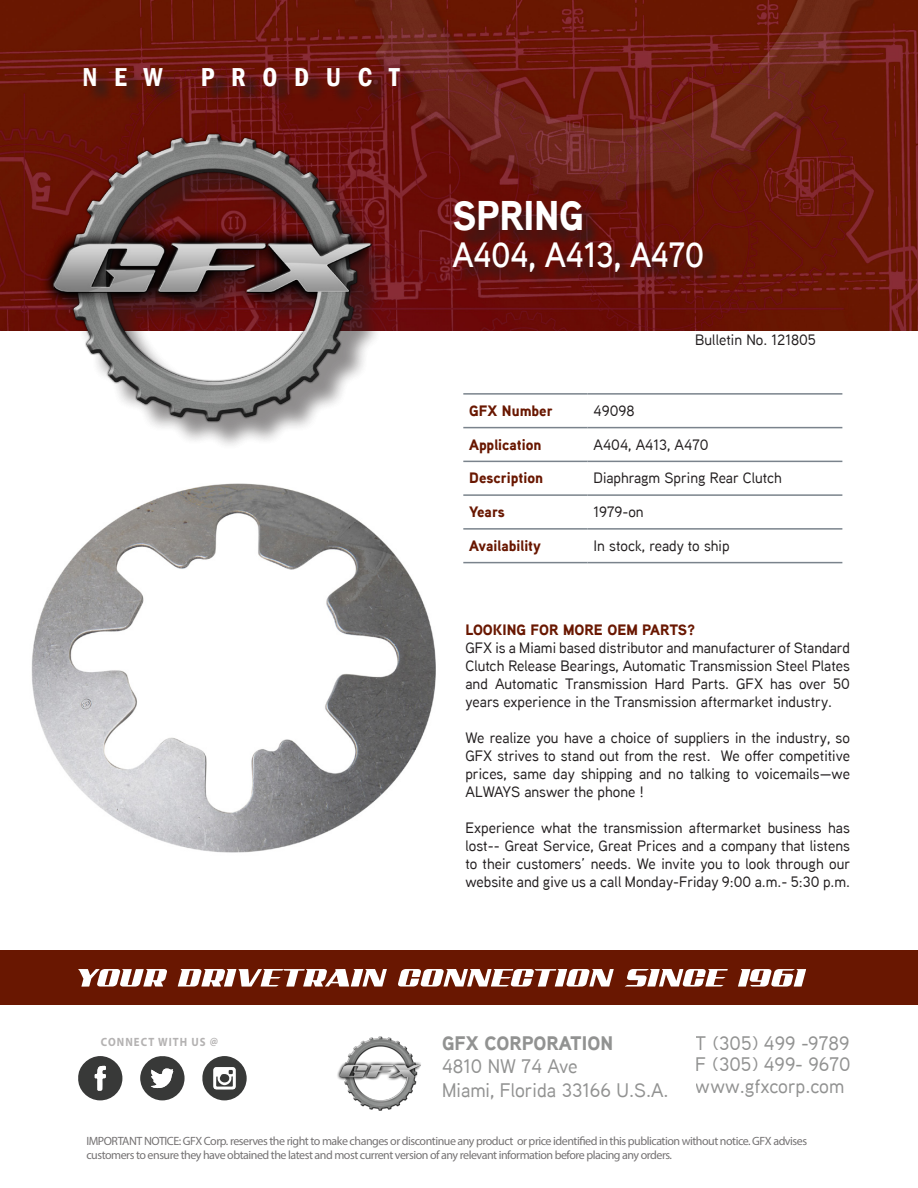
<style>
.page{position:relative;width:918px;height:1188px;background:#fff}
.page>*{position:absolute;margin:0;border:0;box-sizing:border-box;transform-origin:0 0}
.t1{font:900 41.4px "Aaux Next";letter-spacing:-.01em;color:#fff;scale:.94 1}
.t2{font:600 34.95px "Aaux Next";letter-spacing:-.01em;color:#fff;scale:.94 1}
.t3{font:600 condensed 26.7px "Franklin Gothic";letter-spacing:.625em;color:#fff}
.t4{font:500 19.5px/21.5px "Aaux Next";color:#383938;text-align:justify}
.t5{font:900 19.5px "Aaux Next";color:#383938}
.t6{font:500 15px/18px "Aaux Next";color:#231f20;text-align:justify}
.t7{font:900 15px "Aaux Next";color:#691701}
.t8{font:12px/14.4px "Myriad Pro";letter-spacing:-.04em;color:#231f20}
.t9{font:700 12px "Myriad Pro";letter-spacing:.1em;color:#b4b2b2;scale:.9 1}
</style>
<div class="page">
<img style="left:0;top:0;width:918px;height:330px">
<div style="left:86px;top:71px;width:332px;height:34px;background:#231f20;opacity:.75"></div>
<svg style="left:78px;top:1056px;width:45px;height:45px"></svg>
<svg style="left:140px;top:1056px;width:45px;height:45px"></svg>
<svg style="left:202px;top:1056px;width:45px;height:45px"></svg>
<img style="left:337px;top:1036px;width:84px;height:74px">
<img style="left:40px;top:132px;width:356px;height:199px">
<div style="left:49px;top:138px;width:352px;height:313px;background:#231f20;opacity:.3"></div>
<div style="left:0;top:950px;width:918px;height:55px;background:#691701"></div>
<svg style="left:78px;top:969px;width:728px;height:18px"></svg>
<img style="left:31px;top:483px;width:405px;height:370px">
<hr style="left:463px;top:393px;width:125px;height:2px;background:#7a838c">
<hr style="left:588px;top:393px;width:254px;height:2px;background:#7a838c">
<hr style="left:463px;top:427px;width:125px;height:1px;background:#7a838c">
<hr style="left:588px;top:427px;width:254px;height:1px;background:#7a838c">
<hr style="left:463px;top:461px;width:125px;height:1px;background:#7a838c">
<hr style="left:588px;top:461px;width:254px;height:1px;background:#7a838c">
<hr style="left:463px;top:494px;width:125px;height:2px;background:#7a838c">
<hr style="left:588px;top:494px;width:254px;height:2px;background:#7a838c">
<hr style="left:463px;top:528px;width:125px;height:2px;background:#7a838c">
<hr style="left:588px;top:528px;width:254px;height:2px;background:#7a838c">
<hr style="left:463px;top:562px;width:125px;height:1px;background:#7a838c">
<hr style="left:588px;top:562px;width:254px;height:1px;background:#7a838c">
<div style="left:456px;top:204px;width:266px;height:87px;background:#231f20;opacity:.75"></div>
<h3 class="t3" style="left:82px;top:59px;width:82px">NEW</h3>
<h3 class="t3" style="left:201px;top:59px;width:200px">PRODUCT</h3>
<p class="t1" style="left:453px;top:186px;width:141px">SPRING</p>
<p class="t2" style="left:453px;top:230px;width:270px">A404, A413, A470</p>
<p class="t6" style="left:695px;top:331px;width:122px">Bulletin No. 121805</p>
<p class="t7" style="left:469px;top:400px;width:85px">GFX Number</p>
<p class="t6" style="left:594px;top:401px;width:43px">49098</p>
<p class="t7" style="left:469px;top:434px;width:74px">Application</p>
<p class="t6" style="left:594px;top:435px;width:117px">A404, A413, A470</p>
<p class="t7" style="left:469px;top:468px;width:75px">Description</p>
<p class="t6" style="left:594px;top:469px;width:190px">Diaphragm Spring Rear Clutch</p>
<p class="t7" style="left:469px;top:501px;width:37px">Years</p>
<p class="t6" style="left:594px;top:503px;width:52px">1979-on</p>
<p class="t7" style="left:469px;top:535px;width:73px">Availability</p>
<p class="t6" style="left:594px;top:536px;width:137px">In stock, ready to ship</p>
<p class="t7" style="left:465px;top:619px;width:231px">LOOKING FOR MORE OEM PARTS?</p>
<p class="t6" style="left:465px;top:638px;width:386px">GFX is a Miami based distributor and manufacturer of Standard Clutch Release Bearings, Automatic Transmission Steel Plates and Automatic Transmission Hard Parts. GFX has over 50 years experience in the Transmission aftermarket industry.</p>
<p class="t6" style="left:465px;top:728px;width:386px">We realize you have a choice of suppliers in the industry, so GFX strives to stand out from the rest. We offer competitive prices, same day shipping and no talking to voicemails—we ALWAYS answer the phone !</p>
<p class="t6" style="left:465px;top:818px;width:386px">Experience what the transmission aftermarket business has lost-- Great Service, Great Prices and a company that listens to their customers’ needs. We invite you to look through our website and give us a call Monday-Friday 9:00 a.m.- 5:30 p.m.</p>
<p class="t9" style="left:101px;top:1034px;width:132px">CONNECT WITH US @</p>
<h3 class="t5" style="left:442px;top:1029px;width:172px">GFX CORPORATION</h3>
<h3 class="t4" style="left:442px;top:1054px;width:228px;line-height:23.4px">4810 NW 74 Ave<br>Miami, Florida 33166 U.S.A.</h3>
<h3 class="t4" style="left:696px;top:1032px;width:156px">T (305) 499 -9789<br>F (305) 499- 9670 www.gfxcorp.com</h3>
<p class="t8" style="left:86px;top:1133px;width:722px">IMPORTANT NOTICE: GFX Corp. reserves the right to make changes or discontinue any product or price identified in this publication without notice. GFX advises customers to ensure they have obtained the latest and most current version of any relevant information before placing any orders.</p>
</div>
